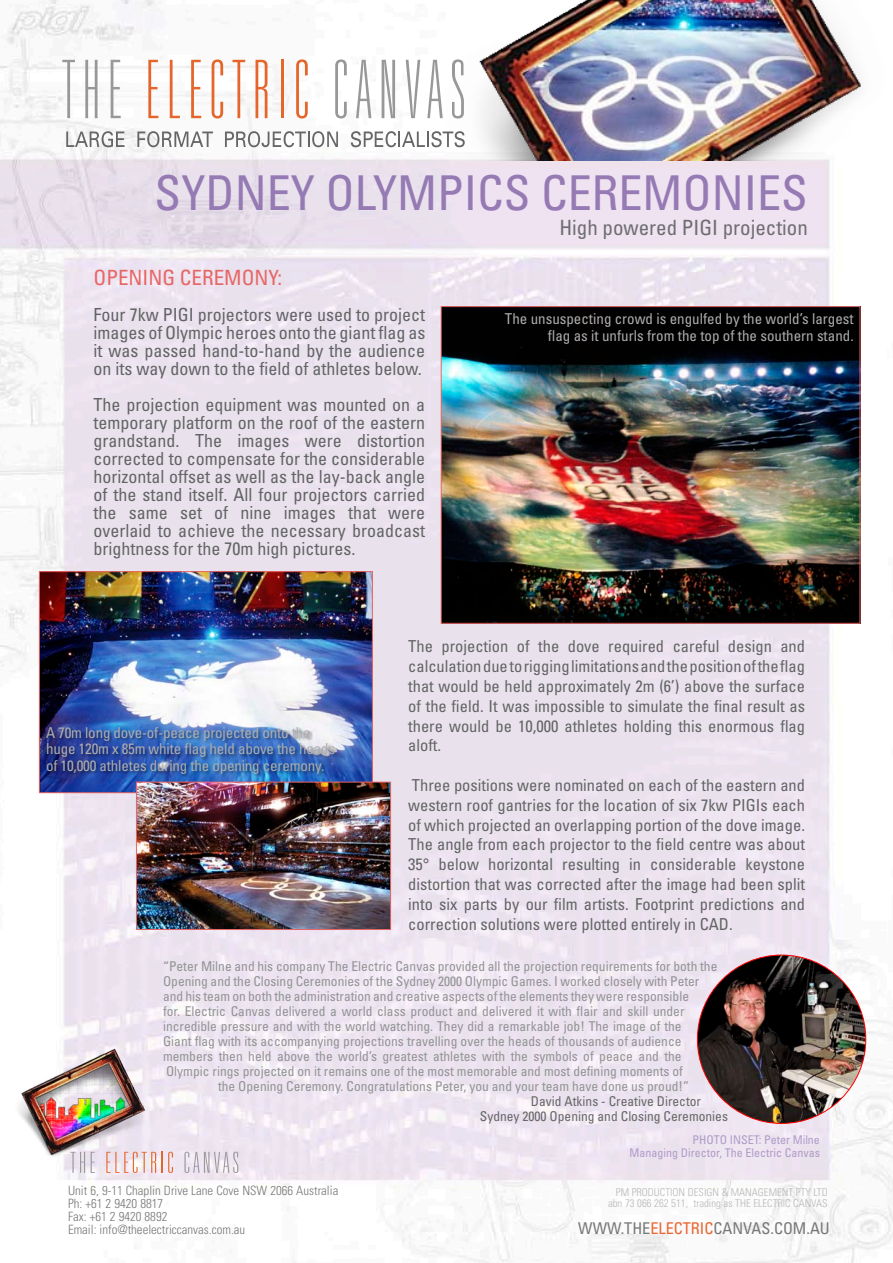
<style>
.page{position:relative;width:893px;height:1263px;background:#fff}
.page>*{position:absolute;margin:0;border:0;box-sizing:border-box;transform-origin:0 0}
.t1{font:condensed 48px "Univers";color:#957ab4}
.t2{font:condensed 21px "Univers";color:#6e6e72}
.t3{font:condensed 21px "Univers";color:#e76666}
.t4{font:condensed 18px/18px "Univers";color:#636466;text-align:justify}
.t5{font:condensed 16.5px/19.8px "Univers";color:#636466;text-align:justify}
.t6{font:condensed 16.2px "Univers";color:#787878}
.t7{font:condensed 15px/16.5px "Univers";letter-spacing:-.01em;color:#adadaf;text-align:right}
.t8{font:condensed 13.5px "Univers";color:#939395}
.t9{font:condensed 13.5px/15px "Univers";color:#676767}
.t10{font:300 condensed 12.9px/12.9px "Univers";color:#787878}
.t11{font:condensed 12px/13.5px "Univers";color:#b09bc8;text-align:right}
.t12{font:300 condensed 10.8px/10.8px "Univers";color:#b8b8b8;text-align:right}
.s1{color:#eb6632}
</style>
<div class="page">
<img style="left:0;top:0;width:893px;height:1263px">
<img style="left:441px;top:0;width:452px;height:161px">
<img style="left:443px;top:308px;width:415px;height:314px">
<div style="left:441px;top:306px;width:419px;height:318px;border:1px solid #e76666"></div>
<img style="left:697px;top:955px;width:169px;height:168px;border-radius:50%">
<img style="left:41px;top:573px;width:330px;height:218px">
<div style="left:39px;top:571px;width:334px;height:222px;border:1px solid #e76666"></div>
<div style="left:46px;top:726px;width:294px;height:53px;background:#000;opacity:.5"></div>
<img style="left:138px;top:784px;width:251px;height:144px">
<div style="left:136px;top:782px;width:255px;height:148px;border:1px solid #e76666"></div>
<img style="left:13px;top:1047px;width:133px;height:113px">
<svg style="left:62px;top:60px;width:13px;height:58px"></svg>
<svg style="left:85px;top:60px;width:13px;height:58px"></svg>
<svg style="left:111px;top:60px;width:10px;height:58px"></svg>
<svg style="left:148px;top:60px;width:10px;height:58px"></svg>
<svg style="left:170px;top:60px;width:10px;height:58px"></svg>
<svg style="left:191px;top:60px;width:10px;height:58px"></svg>
<svg style="left:212px;top:59px;width:11px;height:59px"></svg>
<svg style="left:232px;top:60px;width:13px;height:58px"></svg>
<svg style="left:256px;top:60px;width:11px;height:58px"></svg>
<hr style="left:281px;top:60px;width:3px;height:58px;background:#e5662b">
<svg style="left:296px;top:59px;width:12px;height:59px"></svg>
<svg style="left:335px;top:59px;width:12px;height:59px"></svg>
<svg style="left:356px;top:60px;width:15px;height:58px"></svg>
<svg style="left:382px;top:60px;width:13px;height:58px"></svg>
<svg style="left:406px;top:60px;width:14px;height:58px"></svg>
<svg style="left:427px;top:60px;width:16px;height:58px"></svg>
<svg style="left:452px;top:59px;width:12px;height:59px"></svg>
<svg style="left:66px;top:131px;width:58px;height:16px"></svg>
<svg style="left:137px;top:131px;width:76px;height:16px"></svg>
<svg style="left:225px;top:131px;width:113px;height:16px"></svg>
<svg style="left:351px;top:131px;width:114px;height:16px"></svg>
<svg style="left:70px;top:1152px;width:15px;height:21px"></svg>
<svg style="left:91px;top:1152px;width:4px;height:21px"></svg>
<svg style="left:106px;top:1152px;width:50px;height:21px"></svg>
<svg style="left:162px;top:1152px;width:11px;height:21px"></svg>
<svg style="left:184px;top:1152px;width:54px;height:21px"></svg>
<h1 class="t1" style="left:155px;top:163px;width:655px">SYDNEY OLYMPICS CEREMONIES</h1>
<h2 class="t2" style="left:559px;top:215px;width:250px">High powered PIGI projection</h2>
<h2 class="t3" style="left:94px;top:264px;width:190px">OPENING CEREMONY:</h2>
<h3 class="t4" style="left:94px;top:305px;width:333px">Four 7kw PIGI projectors were used to project images of Olympic heroes onto the giant flag as it was passed hand-to-hand by the audience on its way down to the field of athletes below.</h3>
<p class="t4" style="left:94px;top:395px;width:333px">The projection equipment was mounted on a temporary platform on the roof of the eastern grandstand. The images were distortion corrected to compensate for the considerable horizontal offset as well as the lay-back angle of the stand itself. All four projectors carried the same set of nine images that were overlaid to achieve the necessary broadcast brightness for the 70m high pictures.</p>
<p class="t7" style="left:505px;top:310px;width:350px">The unsuspecting crowd is engulfed by the world’s largest flag as it unfurls from the top of the southern stand.</p>
<p class="t5" style="left:408px;top:636px;width:398px">The projection of the dove required careful design and calculation due to rigging limitations and the position of the flag that would be held approximately 2m (6’) above the surface of the field. It was impossible to simulate the final result as there would be 10,000 athletes holding this enormous flag aloft.</p>
<p class="t5" style="left:408px;top:775px;width:398px">Three positions were nominated on each of the eastern and western roof gantries for the location of six 7kw PIGIs each of which projected an overlapping portion of the dove image.<br>The angle from each projector to the field centre was about 35° below horizontal resulting in considerable keystone distortion that was corrected after the image had been split into six parts by our film artists. Footprint predictions and correction solutions were plotted entirely in CAD.</p>
<p class="t8" style="left:163px;top:957px;width:556px">“Peter Milne and his company The Electric Canvas provided all the projection requirements for both the</p>
<p class="t8" style="left:163px;top:972px;width:538px">Opening and the Closing Ceremonies of the Sydney 2000 Olympic Games. I worked closely with Peter</p>
<p class="t8" style="left:163px;top:987px;width:528px">and his team on both the administration and creative aspects of the elements they were responsible</p>
<p class="t8" style="left:163px;top:1002px;width:523px">for. Electric Canvas delivered a world class product and delivered it with flair and skill under</p>
<p class="t8" style="left:163px;top:1017px;width:520px">incredible pressure and with the world watching. They did a remarkable job! The image of the</p>
<p class="t8" style="left:163px;top:1032px;width:520px">Giant flag with its accompanying projections travelling over the heads of thousands of audience</p>
<p class="t8" style="left:163px;top:1047px;width:520px">members then held above the world’s greatest athletes with the symbols of peace and the</p>
<p class="t8" style="left:166px;top:1062px;width:518px">Olympic rings projected on it remains one of the most memorable and most defining moments of</p>
<p class="t8" style="left:218px;top:1077px;width:472px">the Opening Ceremony. Congratulations Peter, you and your team have done us proud!”</p>
<p class="t9" style="left:480px;top:1093px;width:250px;text-indent:51px">David Atkins - Creative Director<br>Sydney 2000 Opening and Closing Ceremonies</p>
<p class="t7" style="left:46px;top:724px;width:290px;text-align:left">A 70m long dove-of-peace projected onto the huge 120m x 85m white flag held above the heads of 10,000 athletes during the opening ceremony.</p>
<p class="t10" style="left:68px;top:1184px;width:272px">Unit 6, 9-11 Chaplin Drive Lane Cove NSW 2066 Australia Ph: +61 2 9420 8817<br>Fax: +61 2 9420 8892<br>Email: info@theelectriccanvas.com.au</p>
<p class="t11" style="left:629px;top:1132px;width:192px">PHOTO INSET: Peter Milne<br>Managing Director, The Electric Canvas</p>
<p class="t12" style="left:608px;top:1187px;width:221px">PM PRODUCTION DESIGN &amp; MANAGEMENT PTY LTD abn 73 066 262 511, trading as THE ELECTRIC CANVAS</p>
<p class="t6" style="left:578px;top:1217px;width:253px">WWW.THE<span class="s1">ELECTRIC</span>CANVAS.COM.AU</p>
</div>
